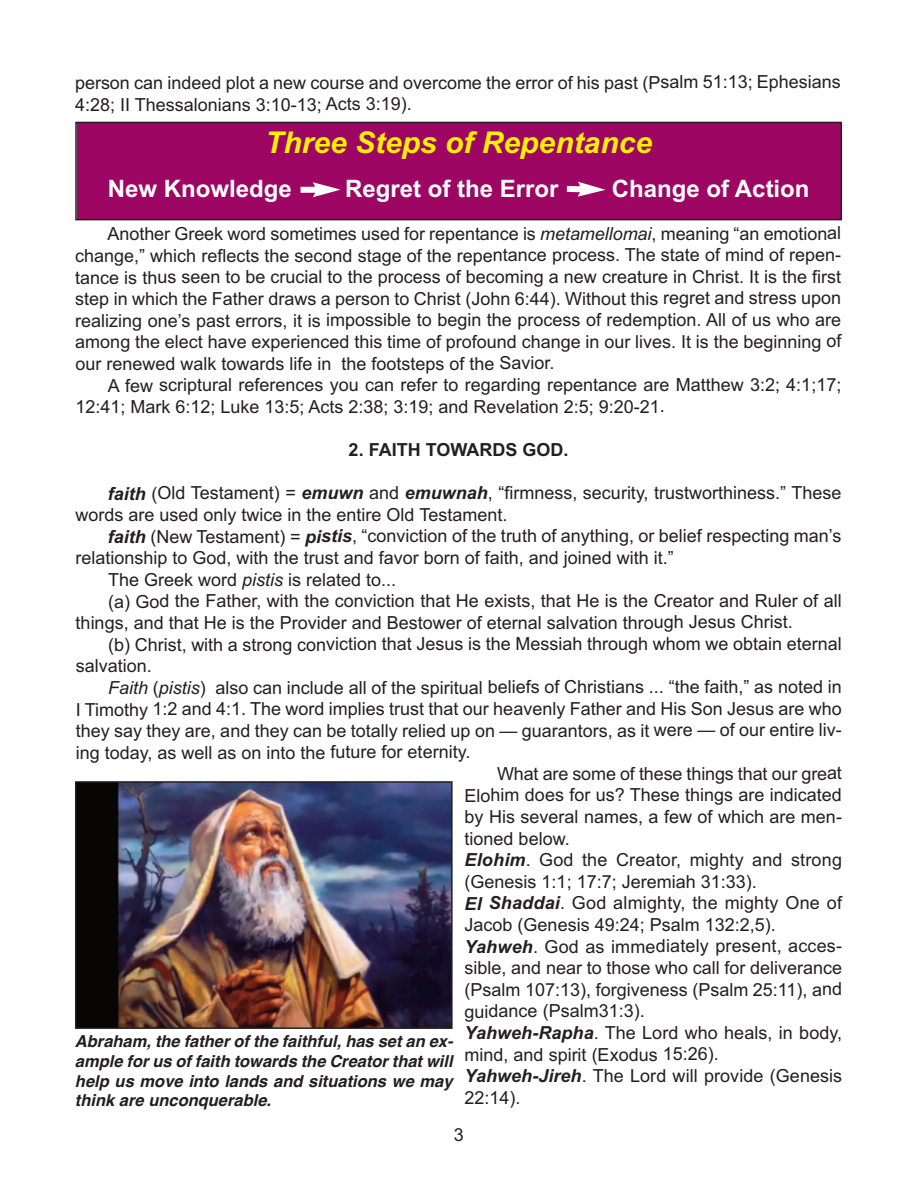
<style>
.page{position:relative;width:918px;height:1188px;background:#fff}
.page>*{position:absolute;margin:0;border:0;box-sizing:border-box;transform-origin:0 0}
.t1{font:italic 700 30px "Arial";color:#fff101}
.t2{font:700 24px "Arial";color:#fff}
.t3{font:18px/21.6px "Arial";color:#231f20}
.t4{font:700 18px "Arial";color:#231f20}
.t5{font:italic 700 16.5px/19.8px "Helvetica";color:#231f20;text-align:justify}
.s1{font-style:italic}
.s2{font-weight:700;font-style:italic}
</style>
<div class="page">
<div style="left:77px;top:123px;width:764px;height:96px;background:#9e0663"></div>
<div style="left:75px;top:122px;width:767px;height:98px;border:2px solid #231f20"></div>
<div style="left:301px;top:187px;width:17px;height:6px;background:#fff"></div>
<svg style="left:313px;top:182px;width:28px;height:15px"></svg>
<div style="left:567px;top:186px;width:16px;height:6px;background:#fff"></div>
<svg style="left:578px;top:182px;width:28px;height:15px"></svg>
<img style="left:78px;top:784px;width:372px;height:242px">
<div style="left:75px;top:781px;width:378px;height:248px;border:2px solid #231f20"></div>
<p class="t3" style="left:75px;top:73px;width:767px">person can indeed plot a new course and overcome the error of his past (Psalm 51:13; Ephesians<br>4:28; II Thessalonians 3:10-13; Acts 3:19).</p>
<p class="t1" style="left:265px;top:131px;width:388px">Three Steps of Repentance</p>
<p class="t2" style="left:108px;top:180px;width:186px">New Knowledge</p>
<p class="t2" style="left:345px;top:180px;width:215px">Regret of the Error</p>
<p class="t2" style="left:612px;top:180px;width:199px">Change of Action</p>
<p class="t3" style="left:75px;top:225px;width:768px;text-align:justify;text-indent:32px">Another Greek word sometimes used for repentance is <span class="s1">metamellomai</span>, meaning “an emotional change,” which reflects the second stage of the repentance process. The state of mind of repen&shy;tance is thus seen to be crucial to the process of becoming a new creature in Christ. It is the first step in which the Father draws a person to Christ (John 6:44). Without this regret and stress upon realizing one’s past errors, it is impossible to begin the process of redemption. All of us who are among the elect have experienced this time of profound change in our lives. It is the beginning of our renewed walk towards life in the footsteps of the Savior.</p>
<p class="t3" style="left:75px;top:376px;width:767px;text-indent:32px">A few scriptural references you can refer to regarding repentance are Matthew 3:2; 4:1;17;<br>12:41; Mark 6:12; Luke 13:5; Acts 2:38; 3:19; and Revelation 2:5; 9:20-21.</p>
<p class="t4" style="left:349px;top:443px;width:221px">2. FAITH TOWARDS GOD.</p>
<p class="t3" style="left:76px;top:483px;width:768px;text-indent:32px"><span class="s2">faith</span> (Old Testament) = <span class="s2">emuwn</span> and <span class="s2">emuwnah</span>, “firmness, security, trustworthiness.” These words are used only twice in the entire Old Testament.</p>
<p class="t3" style="left:76px;top:527px;width:768px;text-indent:32px"><span class="s2">faith</span> (New Testament) = <span class="s2">pistis</span>, “conviction of the truth of anything, or belief respecting man’s relationship to God, with the trust and favor born of faith, and joined with it.”</p>
<p class="t3" style="left:108px;top:570px;width:290px">The Greek word <span class="s1">pistis</span> is related to...</p>
<p class="t3" style="left:76px;top:592px;width:768px;text-indent:32px">(a) God the Father, with the conviction that He exists, that He is the Creator and Ruler of all things, and that He is the Provider and Bestower of eternal salvation through Jesus Christ.</p>
<p class="t3" style="left:76px;top:635px;width:768px;line-height:22px;text-indent:32px">(b) Christ, with a strong conviction that Jesus is the Messiah through whom we obtain eternal salvation.</p>
<p class="t3" style="left:76px;top:678px;width:768px;text-align:justify;text-indent:32px"><span class="s1">Faith</span> (<span class="s1">pistis</span>) also can include all of the spiritual beliefs of Christians ... “the faith,” as noted in I Timothy 1:2 and 4:1. The word implies trust that our heavenly Father and His Son Jesus are who they say they are, and they can be totally relied up on — guarantors, as it were — of our entire liv&shy;ing today, as well as on into the future for eternity.</p>
<p class="t3" style="left:465px;top:764px;width:379px;text-align:justify;text-indent:32px">What are some of these things that our great Elohim does for us? These things are indicated by His several names, a few of which are men&shy;tioned below.</p>
<p class="t3" style="left:465px;top:851px;width:379px"><span class="s2">Elohim</span>. God the Creator, mighty and strong (Genesis 1:1; 17:7; Jeremiah 31:33).</p>
<p class="t3" style="left:465px;top:894px;width:379px"><span class="s2">El Shaddai</span>. God almighty, the mighty One of<br>Jacob (Genesis 49:24; Psalm 132:2,5).</p>
<p class="t3" style="left:465px;top:937px;width:379px;text-align:justify"><span class="s2">Yahweh</span>. God as immediately present, acces&shy;sible, and near to those who call for deliverance (Psalm 107:13), forgiveness (Psalm 25:11), and guidance (Psalm31:3).</p>
<p class="t3" style="left:465px;top:1023px;width:379px"><span class="s2">Yahweh-Rapha</span>. The Lord who heals, in body, mind, and spirit (Exodus 15:26).</p>
<p class="t3" style="left:465px;top:1067px;width:379px"><span class="s2">Yahweh-Jireh</span>. The Lord will provide (Genesis<br>22:14).</p>
<p class="t5" style="left:75px;top:1033px;width:380px">Abraham, the father of the faithful, has set an ex&shy;ample for us of faith towards the Creator that will help us move into lands and situations we may think are unconquerable.</p>
<p class="t3" style="left:454px;top:1126px;width:12px">3</p>
</div>
